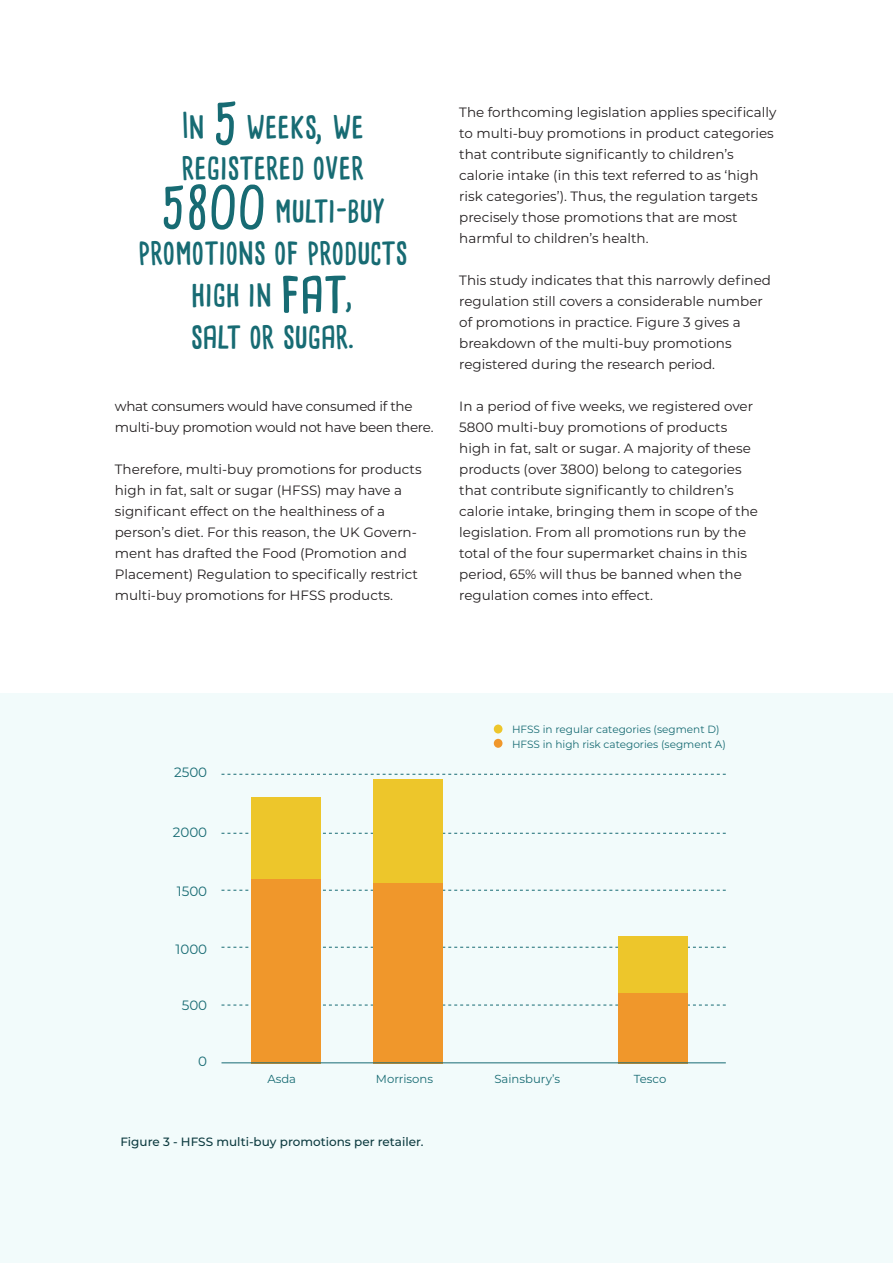
<style>
.page{position:relative;width:893px;height:1263px;background:#fff}
.page>*{position:absolute;margin:0;border:0;box-sizing:border-box;transform-origin:0 0}
.platte_tekst{font:700 34.5px/42px "Cardenio Modern";color:#176b73}
.platte_tekst-2{font:13.5px/21px "Montserrat";color:#231f20}
.platte_tekst-3{font:13.5px/21px "Montserrat";letter-spacing:-.02em;color:#231f20}
.t1{font:13.5px "Montserrat";color:#176b73}
.Figuur_1{font:500 12px "Montserrat";color:#0d3b40}
.t2{font:11.7px "Montserrat";color:#176b73}
.t3{font:10.5px "Montserrat";color:#176b73}
.s1{font-size:55.5px}
</style>
<div class="page">
<div style="left:0;top:693px;width:893px;height:570px;background:#f2fbfb"></div>
<svg style="left:221px;top:947px;width:505px;height:1px"></svg>
<svg style="left:221px;top:1005px;width:505px;height:1px"></svg>
<svg style="left:221px;top:890px;width:505px;height:1px"></svg>
<svg style="left:221px;top:774px;width:505px;height:1px"></svg>
<svg style="left:221px;top:833px;width:505px;height:1px"></svg>
<div style="left:494px;top:724px;width:8px;height:9px;background:#edc62b;border-radius:50%"></div>
<div style="left:494px;top:739px;width:8px;height:9px;background:#f0972b;border-radius:50%"></div>
<div style="left:251px;top:797px;width:69px;height:83px;background:#edc62b"></div>
<div style="left:251px;top:879px;width:69px;height:184px;background:#f0972b"></div>
<div style="left:373px;top:779px;width:70px;height:104px;background:#edc62b"></div>
<div style="left:373px;top:883px;width:70px;height:180px;background:#f0972b"></div>
<div style="left:619px;top:937px;width:69px;height:56px;background:#edc62b"></div>
<div style="left:619px;top:993px;width:69px;height:70px;background:#f0972b"></div>
<hr style="left:221px;top:1062px;width:505px;height:1px;background:#176b73">
<p class="platte_tekst" style="left:182px;top:105px;width:184px;line-height:40.5px">In <span class="s1">5</span> weeks, we registered over</p>
<p class="platte_tekst" style="left:139px;top:188px;width:270px;text-align:center"><span class="s1">5800</span> multi-buy promotions of products high in <span class="s1">fat</span>,</p>
<p class="platte_tekst" style="left:191px;top:314px;width:165px">salt or sugar.</p>
<p class="platte_tekst-3" style="left:115px;top:395px;width:320px">what consumers would have consumed if the multi-buy promotion would not have been there.</p>
<p class="platte_tekst-2" style="left:115px;top:458px;width:308px">Therefore, multi-buy promotions for products high in fat, salt or sugar (HFSS) may have a significant effect on the healthiness of a person’s diet. For this reason, the UK Govern&shy;ment has drafted the Food (Promotion and Placement) Regulation to specifically restrict multi-buy promotions for HFSS products.</p>
<p class="platte_tekst-2" style="left:459px;top:101px;width:319px">The forthcoming legislation applies specifically to multi-buy promotions in product categories that contribute significantly to children’s calorie intake (in this text referred to as ‘high risk categories’). Thus, the regulation targets precisely those promotions that are most harmful to children’s health.</p>
<p class="platte_tekst-2" style="left:459px;top:269px;width:313px">This study indicates that this narrowly defined regulation still covers a considerable number of promotions in practice. Figure 3 gives a breakdown of the multi-buy promotions registered during the research period.</p>
<p class="platte_tekst-2" style="left:459px;top:395px;width:300px">In a period of five weeks, we registered over 5800 multi-buy promotions of products high in fat, salt or sugar. A majority of these products (over 3800) belong to categories that contribute significantly to children’s calorie intake, bringing them in scope of the legislation. From all promotions run by the total of the four supermarket chains in this period, 65% will thus be banned when the regulation comes into effect.</p>
<p class="t1" style="left:174px;top:763px;width:35px">2500</p>
<p class="t1" style="left:173px;top:823px;width:36px">2000</p>
<p class="t1" style="left:177px;top:882px;width:32px">1500</p>
<p class="t1" style="left:176px;top:940px;width:33px">1000</p>
<p class="t1" style="left:182px;top:996px;width:27px">500</p>
<p class="t1" style="left:198px;top:1052px;width:10px">0</p>
<p class="t3" style="left:512px;top:722px;width:209px">HFSS in regular categories (segment D)</p>
<p class="t3" style="left:512px;top:737px;width:215px">HFSS in high risk categories (segment A)</p>
<p class="t2" style="left:267px;top:1070px;width:30px">Asda</p>
<p class="t2" style="left:376px;top:1070px;width:59px">Morrisons</p>
<p class="t2" style="left:494px;top:1070px;width:67px">Sainsbury’s</p>
<p class="t2" style="left:634px;top:1070px;width:34px">Tesco</p>
<p class="Figuur_1" style="left:120px;top:1133px;width:305px">Figure 3 - HFSS multi-buy promotions per retailer.</p>
</div>
